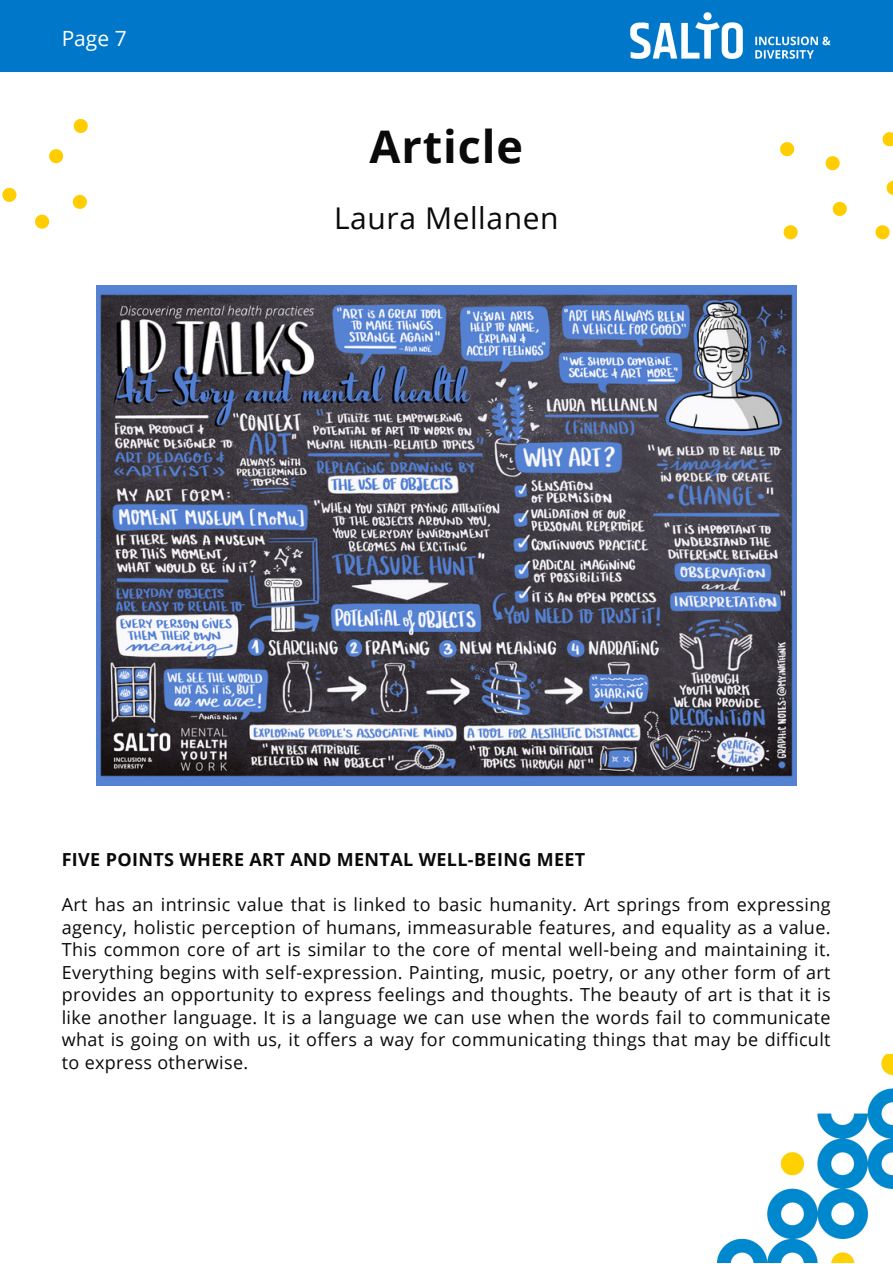
<style>
.page{position:relative;width:893px;height:1264px;background:#fff}
.page>*{position:absolute;margin:0;border:0;box-sizing:border-box;transform-origin:0 0}
.t1{font:700 45px "Open Sans";letter-spacing:.02em;color:#0a0a0a}
.t2{font:30px "Open Sans";letter-spacing:.02em;color:#0a0a0a}
.t3{font:21px "Open Sans";color:#fff}
.t4{font:18px/22.5px "Open Sans";letter-spacing:.02em;color:#0a0a0a;text-align:justify}
.t5{font:700 18px "Open Sans";letter-spacing:.02em;color:#0a0a0a}
</style>
<div class="page">
<img style="left:97px;top:285px;width:699px;height:500px">
<div style="left:0;top:0;width:892px;height:72px;background:#0077c8"></div>
<svg style="left:2px;top:188px;width:14px;height:14px"></svg>
<svg style="left:73px;top:195px;width:14px;height:14px"></svg>
<svg style="left:74px;top:119px;width:14px;height:14px"></svg>
<svg style="left:49px;top:149px;width:14px;height:14px"></svg>
<svg style="left:35px;top:215px;width:14px;height:14px"></svg>
<svg style="left:882px;top:132px;width:10px;height:14px"></svg>
<svg style="left:832px;top:202px;width:14px;height:14px"></svg>
<svg style="left:875px;top:225px;width:14px;height:14px"></svg>
<svg style="left:780px;top:142px;width:14px;height:14px"></svg>
<svg style="left:886px;top:181px;width:6px;height:14px"></svg>
<svg style="left:825px;top:156px;width:14px;height:14px"></svg>
<svg style="left:783px;top:225px;width:14px;height:14px"></svg>
<img style="left:717px;top:1054px;width:175px;height:208px">
<img style="left:630px;top:12px;width:201px;height:47px">
<p class="t3" style="left:62px;top:24px;width:66px">Page 7</p>
<p class="t1" style="left:369px;top:114px;width:155px">Article</p>
<p class="t2" style="left:334px;top:197px;width:226px">Laura Mellanen</p>
<p class="t5" style="left:62px;top:847px;width:525px">FIVE POINTS WHERE ART AND MENTAL WELL-BEING MEET</p>
<p class="t4" style="left:62px;top:893px;width:770px">Art has an intrinsic value that is linked to basic humanity. Art springs from expressing agency, holistic perception of humans, immeasurable features, and equality as a value.<br>This common core of art is similar to the core of mental well-being and maintaining it.<br>Everything begins with self-expression. Painting, music, poetry, or any other form of art provides an opportunity to express feelings and thoughts. The beauty of art is that it is like another language. It is a language we can use when the words fail to communicate what is going on with us, it offers a way for communicating things that may be difficult to express otherwise.</p>
</div>
